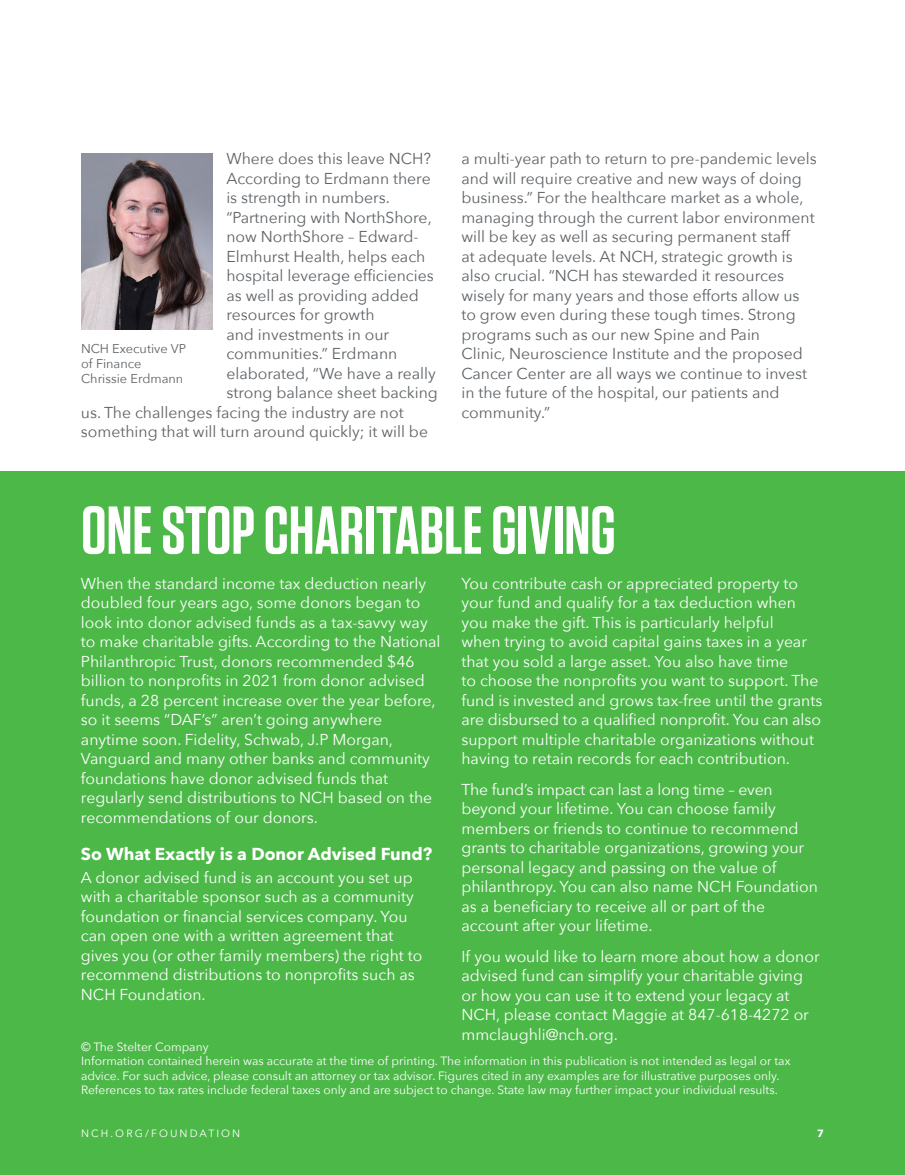
<style>
.page{position:relative;width:905px;height:1175px;background:#fff}
.page>*{position:absolute;margin:0;border:0;box-sizing:border-box;transform-origin:0 0}
.Headline{font:600 67.5px "Tungsten";color:#fff}
.Subhead{font:700 17.25px "Avenir Next";color:#fff}
.Text{font:15.75px/19.5px "Avenir Next";color:#fff}
.Text-2{font:15.75px/19.5px "Avenir Next";color:#5d6266}
.t1{font:12.75px/15.3px "Avenir Next";color:#5d6266}
.Text-3{font:12px/14.4px "Avenir Next";color:#fff}
.t2{font:10.5px "Avenir Next";letter-spacing:.2em;color:#fff}
.t3{font:700 10.5px "Avenir Next";color:#fff}
</style>
<div class="page">
<div style="left:0;top:471px;width:904px;height:703px;background:#4cb848"></div>
<img style="left:81px;top:153px;width:132px;height:176px">
<p class="Text-2" style="left:226px;top:148px;width:206px">Where does this leave NCH?</p>
<p class="Text-2" style="left:226px;top:168px;width:206px">According to Erdmann there</p>
<p class="Text-2" style="left:226px;top:187px;width:165px">is strength in numbers.</p>
<p class="Text-2" style="left:226px;top:207px;width:207px">“Partnering with NorthShore,</p>
<p class="Text-2" style="left:226px;top:226px;width:194px">now NorthShore – Edward-</p>
<p class="Text-2" style="left:226px;top:246px;width:200px">Elmhurst Health, helps each</p>
<p class="Text-2" style="left:226px;top:265px;width:209px">hospital leverage efficiencies</p>
<p class="Text-2" style="left:226px;top:285px;width:194px">as well as providing added</p>
<p class="Text-2" style="left:226px;top:304px;width:150px">resources for growth</p>
<p class="Text-2" style="left:226px;top:324px;width:164px">and investments in our</p>
<p class="Text-2" style="left:226px;top:343px;width:172px">communities.” Erdmann</p>
<p class="Text-2" style="left:226px;top:363px;width:211px">elaborated, “We have a really</p>
<p class="Text-2" style="left:226px;top:382px;width:213px">strong balance sheet backing</p>
<p class="Text-2" style="left:81px;top:402px;width:324px">us. The challenges facing the industry are not</p>
<p class="Text-2" style="left:81px;top:421px;width:348px">something that will turn around quickly; it will be</p>
<p class="t1" style="left:81px;top:340px;width:107px">NCH Executive VP of Finance<br>Chrissie Erdmann</p>
<p class="Text-2" style="left:461px;top:148px;width:357px">a multi-year path to return to pre-pandemic levels and will require creative and new ways of doing business.” For the healthcare market as a whole, managing through the current labor environment will be key as well as securing permanent staff<br>at adequate levels. At NCH, strategic growth is also crucial. “NCH has stewarded it resources wisely for many years and those efforts allow us to grow even during these tough times. Strong programs such as our new Spine and Pain<br>Clinic, Neuroscience Institute and the proposed Cancer Center are all ways we continue to invest in the future of the hospital, our patients and community.”</p>
<p class="Headline" style="left:81px;top:495px;width:536px">ONE STOP CHARITABLE GIVING</p>
<p class="Text" style="left:81px;top:573px;width:361px">When the standard income tax deduction nearly doubled four years ago, some donors began to look into donor advised funds as a tax-savvy way to make charitable gifts. According to the National Philanthropic Trust, donors recommended $46 billion to nonprofits in 2021 from donor advised funds, a 28 percent increase over the year before, so it seems “DAF’s” aren’t going anywhere anytime soon. Fidelity, Schwab, J.P Morgan, Vanguard and many other banks and community foundations have donor advised funds that regularly send distributions to NCH based on the recommendations of our donors.</p>
<p class="Subhead" style="left:81px;top:839px;width:353px">So What Exactly is a Donor Advised Fund?</p>
<p class="Text" style="left:81px;top:866px;width:343px">A donor advised fund is an account you set up with a charitable sponsor such as a community foundation or financial services company. You can open one with a written agreement that gives you (or other family members) the right to recommend distributions to nonprofits such as NCH Foundation.</p>
<p class="Text" style="left:461px;top:573px;width:362px">You contribute cash or appreciated property to your fund and qualify for a tax deduction when you make the gift. This is particularly helpful<br>when trying to avoid capital gains taxes in a year that you sold a large asset. You also have time<br>to choose the nonprofits you want to support. The fund is invested and grows tax-free until the grants are disbursed to a qualified nonprofit. You can also support multiple charitable organizations without having to retain records for each contribution.</p>
<p class="Text" style="left:461px;top:778px;width:358px">The fund’s impact can last a long time – even beyond your lifetime. You can choose family members or friends to continue to recommend grants to charitable organizations, growing your personal legacy and passing on the value of philanthropy. You can also name NCH Foundation as a beneficiary to receive all or part of the account after your lifetime.</p>
<p class="Text" style="left:461px;top:945px;width:360px">If you would like to learn more about how a donor advised fund can simplify your charitable giving or how you can use it to extend your legacy at NCH, please contact Maggie at 847-618-4272 or mmclaughli@nch.org.</p>
<p class="Text-3" style="left:81px;top:1038px;width:129px">© The Stelter Company</p>
<p class="Text-3" style="left:81px;top:1053px;width:711px">Information contained herein was accurate at the time of printing. The information in this publication is not intended as legal or tax advice. For such advice, please consult an attorney or tax advisor. Figures cited in any examples are for illustrative purposes only.<br>References to tax rates include federal taxes only and are subject to change. State law may further impact your individual results.</p>
<p class="t2" style="left:81px;top:1124px;width:161px">NCH.ORG/FOUNDATION</p>
<p class="t3" style="left:817px;top:1124px;width:8px">7</p>
</div>
